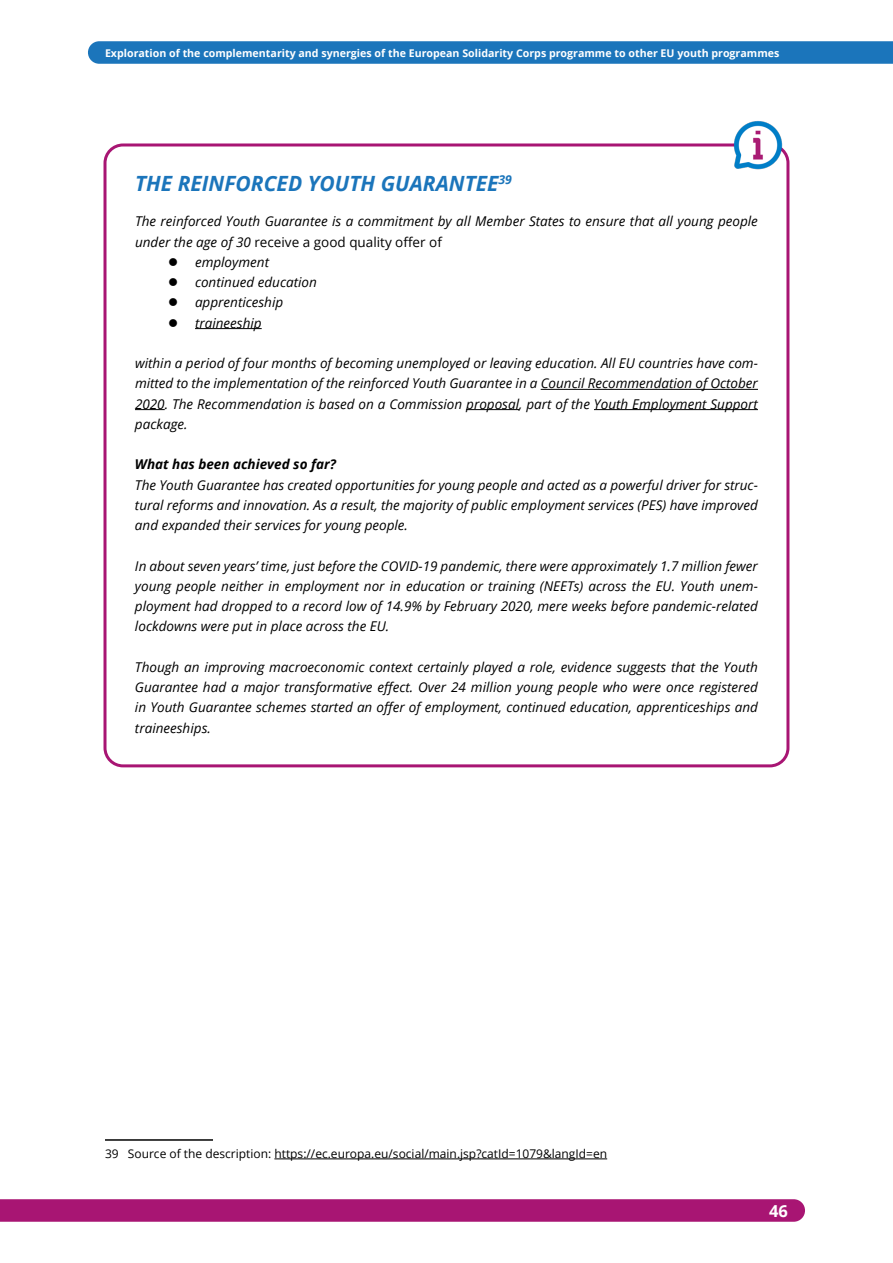
<style>
.page{position:relative;width:893px;height:1263px;background:#fff}
.page>*{position:absolute;margin:0;border:0;box-sizing:border-box;transform-origin:0 0}
.t1{font:italic 700 21px "Open Sans";color:#1b75bb}
.t2{font:700 16.5px "Open Sans";color:#fff}
.t3{font:italic 13.5px/20.2px "Open Sans";color:#000;text-align:justify}
.t4{font:13.5px "Open Sans";color:#000}
.t5{font:italic 700 13.5px "Open Sans";color:#000}
.t6{font:12px "Open Sans";color:#000}
.t7{font:700 10.65px "Open Sans";color:#fff}
.s1{font-style:italic}
</style>
<div class="page">
<svg style="left:0;top:1199px;width:805px;height:23px;background:#aa1a76"></svg>
<svg style="left:88px;top:41px;width:805px;height:23px;background:#2078bc"></svg>
<div style="left:104px;top:143px;width:685px;height:624px;border:3px solid #a81573;border-radius:18px"></div>
<hr style="left:195px;top:328px;width:67px;height:1px;background:#000">
<hr style="left:541px;top:389px;width:217px;height:1px;background:#000">
<hr style="left:135px;top:409px;width:30px;height:1px;background:#000">
<hr style="left:466px;top:409px;width:53px;height:1px;background:#000">
<hr style="left:594px;top:409px;width:164px;height:1px;background:#000">
<hr style="left:105px;top:1139px;width:108px;height:2px;background:#000">
<hr style="left:274px;top:1158px;width:333px;height:1px;background:#000">
<img style="left:728px;top:121px;width:60px;height:54px">
<p class="t7" style="left:105px;top:45px;width:676px">Exploration of the complementarity and synergies of the European Solidarity Corps programme to other EU youth programmes</p>
<h1 class="t1" style="left:135px;top:169px;width:379px">THE REINFORCED YOUTH GUARANTEE<sup>39</sup></h1>
<p class="t3" style="left:135px;top:211px;width:624px">The reinforced Youth Guarantee is a commitment by all Member States to ensure that all young people</p>
<p class="t4" style="left:135px;top:232px;width:308px"><span class="s1">under the age of 30</span> receive a good quality offer of</p>
<p class="t3" style="left:195px;top:251px;width:76px">employment</p>
<p class="t3" style="left:195px;top:272px;width:123px">continued education</p>
<p class="t3" style="left:195px;top:292px;width:90px">apprenticeship</p>
<p class="t3" style="left:195px;top:312px;width:68px">traineeship</p>
<p class="t3" style="left:135px;top:353px;width:624px">within a period of four months of becoming unemployed or leaving education. All EU countries have com&shy;mitted to the implementation of the reinforced Youth Guarantee in a Council Recommendation of October 2020. The Recommendation is based on a Commission proposal, part of the Youth Employment Support package.</p>
<p class="t5" style="left:135px;top:455px;width:203px">What has been achieved so far?</p>
<p class="t3" style="left:135px;top:474px;width:624px">The Youth Guarantee has created opportunities for young people and acted as a powerful driver for struc&shy;tural reforms and innovation. As a result, the majority of public employment services (PES) have improved and expanded their services for young people.</p>
<p class="t3" style="left:135px;top:555px;width:624px">In about seven years’ time, just before the COVID-19 pandemic, there were approximately 1.7 million fewer young people neither in employment nor in education or training (NEETs) across the EU. Youth unem&shy;ployment had dropped to a record low of 14.9% by February 2020, mere weeks before pandemic-related lockdowns were put in place across the EU.</p>
<p class="t3" style="left:135px;top:656px;width:624px">Though an improving macroeconomic context certainly played a role, evidence suggests that the Youth Guarantee had a major transformative effect. Over 24 million young people who were once registered in Youth Guarantee schemes started an offer of employment, continued education, apprenticeships and traineeships.</p>
<p class="t6" style="left:105px;top:1145px;width:504px">39 Source of the description: https://ec.europa.eu/social/main.jsp?catId=1079&amp;langId=en</p>
<p class="t2" style="left:769px;top:1199px;width:20px">46</p>
</div>
